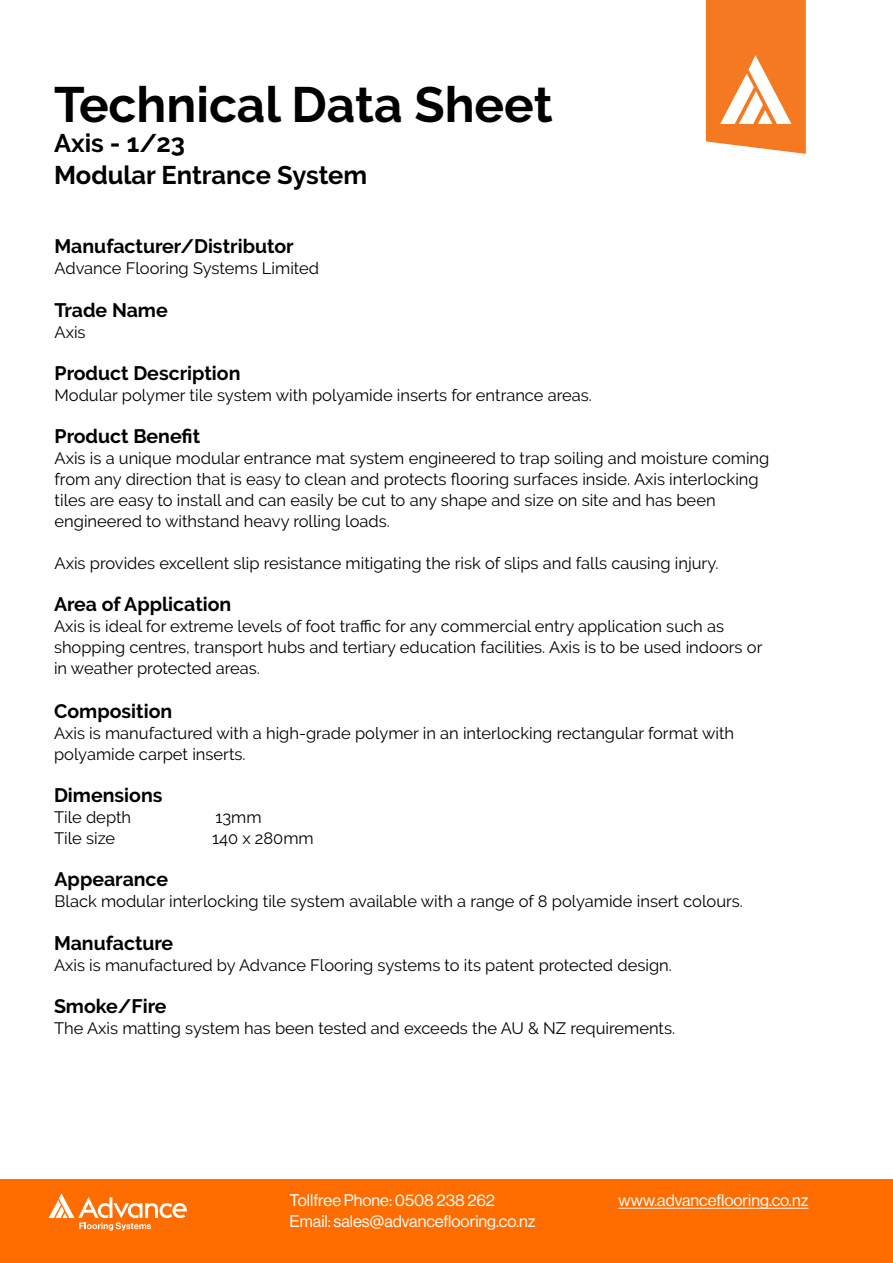
<style>
.page{position:relative;width:893px;height:1263px;background:#fff}
.page>*{position:absolute;margin:0;border:0;box-sizing:border-box;transform-origin:0 0}
.t1{font:700 49.5px "Raleway";color:#000}
.t2{font:700 25.5px "Raleway";color:#000}
.t3{font:700 19.5px "Raleway";color:#000}
.t4{font:16.5px/21px "Raleway";color:#000}
.t5{font:16.5px "N Haas Grotesk DS Pro 55 Rg";color:#fff}
</style>
<div class="page">
<svg style="left:706px;top:0;width:100px;height:154px"></svg>
<div style="left:0;top:1179px;width:893px;height:84px;background:#ff6d00"></div>
<svg style="left:49px;top:1193px;width:138px;height:38px"></svg>
<hr style="left:618px;top:1208px;width:190px;height:1px;background:#fff">
<p class="t1" style="left:54px;top:76px;width:500px">Technical Data Sheet</p>
<p class="t2" style="left:54px;top:129px;width:133px">Axis - 1/23</p>
<p class="t2" style="left:54px;top:160px;width:315px">Modular Entrance System</p>
<p class="t3" style="left:55px;top:235px;width:241px">Manufacturer/Distributor</p>
<p class="t4" style="left:55px;top:258px;width:266px">Advance Flooring Systems Limited</p>
<p class="t3" style="left:55px;top:299px;width:115px">Trade Name</p>
<p class="t4" style="left:55px;top:322px;width:33px">Axis</p>
<p class="t3" style="left:55px;top:362px;width:187px">Product Description</p>
<p class="t4" style="left:55px;top:385px;width:539px">Modular polymer tile system with polyamide inserts for entrance areas.</p>
<p class="t3" style="left:55px;top:425px;width:147px">Product Benefit</p>
<p class="t4" style="left:55px;top:448px;width:716px">Axis is a unique modular entrance mat system engineered to trap soiling and moisture coming from any direction that is easy to clean and protects flooring surfaces inside. Axis interlocking tiles are easy to install and can easily be cut to any shape and size on site and has been engineered to withstand heavy rolling loads.</p>
<p class="t4" style="left:55px;top:553px;width:666px">Axis provides excellent slip resistance mitigating the risk of slips and falls causing injury.</p>
<p class="t3" style="left:54px;top:593px;width:179px">Area of Application</p>
<p class="t4" style="left:54px;top:616px;width:710px">Axis is ideal for extreme levels of foot traffic for any commercial entry application such as shopping centres, transport hubs and tertiary education facilities. Axis is to be used indoors or in weather protected areas.</p>
<p class="t3" style="left:54px;top:700px;width:120px">Composition</p>
<p class="t4" style="left:54px;top:722px;width:682px">Axis is manufactured with a high-grade polymer in an interlocking rectangular format with polyamide carpet inserts.</p>
<p class="t3" style="left:54px;top:784px;width:110px">Dimensions</p>
<p class="t4" style="left:54px;top:806px;width:79px">Tile depth</p>
<p class="t4" style="left:215px;top:806px;width:48px">13mm</p>
<p class="t4" style="left:54px;top:827px;width:63px">Tile size</p>
<p class="t4" style="left:212px;top:827px;width:103px">140 x 280mm</p>
<p class="t3" style="left:55px;top:868px;width:115px">Appearance</p>
<p class="t4" style="left:55px;top:890px;width:690px">Black modular interlocking tile system available with a range of 8 polyamide insert colours.</p>
<p class="t3" style="left:54px;top:932px;width:121px">Manufacture</p>
<p class="t4" style="left:54px;top:955px;width:619px">Axis is manufactured by Advance Flooring systems to its patent protected design.</p>
<p class="t3" style="left:54px;top:995px;width:114px">Smoke/Fire</p>
<p class="t4" style="left:54px;top:1018px;width:623px">The Axis matting system has been tested and exceeds the AU &amp; NZ requirements.</p>
<p class="t5" style="left:290px;top:1191px;width:207px">Tollfree Phone: 0508 238 262</p>
<p class="t5" style="left:290px;top:1212px;width:248px">Email: sales@advanceflooring.co.nz</p>
<p class="t5" style="left:618px;top:1191px;width:192px">www.advanceflooring.co.nz</p>
</div>
